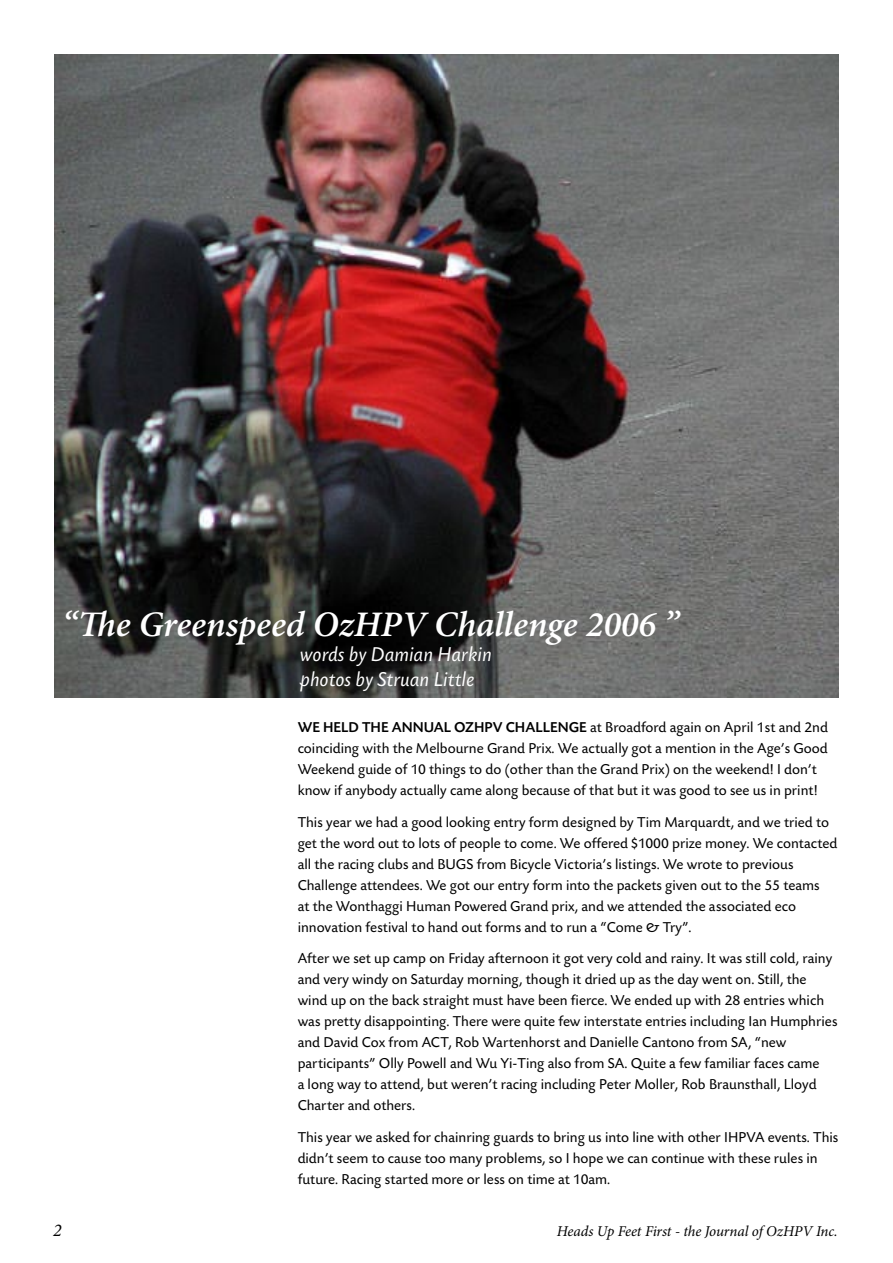
<style>
.page{position:relative;width:893px;height:1263px;background:#fff}
.page>*{position:absolute;margin:0;border:0;box-sizing:border-box;transform-origin:0 0}
.t1{font:italic 600 36px "Minion Pro";color:#fff}
.t2{font:italic 21px/25.2px "Today BEF";color:#fff}
.t3{font:italic 18px "Minion Pro";color:#000}
.t4{font:15px/21px "Today BEF";color:#000}
.t5{font:italic 15px "Minion Pro";letter-spacing:-.005em;color:#000}
.s1{font-weight:500}
</style>
<div class="page">
<img style="left:54px;top:54px;width:785px;height:643px">
<p class="t1" style="left:62px;top:602px;width:619px">“The Greenspeed OzHPV Challenge 2006 ”</p>
<p class="t2" style="left:301px;top:642px;width:193px">words by Damian Harkin photos by Struan Little</p>
<p class="t4" style="left:298px;top:717px;width:532px"><span class="s1">WE HELD THE ANNUAL OZHPV CHALLENGE</span> at Broadford again on April 1st and 2nd coinciding with the Melbourne Grand Prix. We actually got a mention in the Age’s Good Weekend guide of 10 things to do (other than the Grand Prix) on the weekend! I don’t know if anybody actually came along because of that but it was good to see us in print!</p>
<p class="t4" style="left:298px;top:812px;width:541px">This year we had a good looking entry form designed by Tim Marquardt, and we tried to get the word out to lots of people to come. We offered $1000 prize money. We contacted all the racing clubs and BUGS from Bicycle Victoria’s listings. We wrote to previous Challenge attendees. We got our entry form into the packets given out to the 55 teams<br>at the Wonthaggi Human Powered Grand prix, and we attended the associated eco innovation festival to hand out forms and to run a “Come &amp; Try”.</p>
<p class="t4" style="left:298px;top:948px;width:541px">After we set up camp on Friday afternoon it got very cold and rainy. It was still cold, rainy and very windy on Saturday morning, though it dried up as the day went on. Still, the wind up on the back straight must have been fierce. We ended up with 28 entries which was pretty disappointing. There were quite few interstate entries including Ian Humphries and David Cox from ACT, Rob Wartenhorst and Danielle Cantono from SA, “new participants” Olly Powell and Wu Yi-Ting also from SA. Quite a few familiar faces came<br>a long way to attend, but weren’t racing including Peter Moller, Rob Braunsthall, Lloyd Charter and others.</p>
<p class="t4" style="left:298px;top:1127px;width:542px">This year we asked for chainring guards to bring us into line with other IHPVA events. This didn’t seem to cause too many problems, so I hope we can continue with these rules in future. Racing started more or less on time at 10am.</p>
<p class="t3" style="left:53px;top:1219px;width:10px">2</p>
<p class="t5" style="left:557px;top:1222px;width:282px">Heads Up Feet First - the Journal of OzHPV Inc.</p>
</div>
